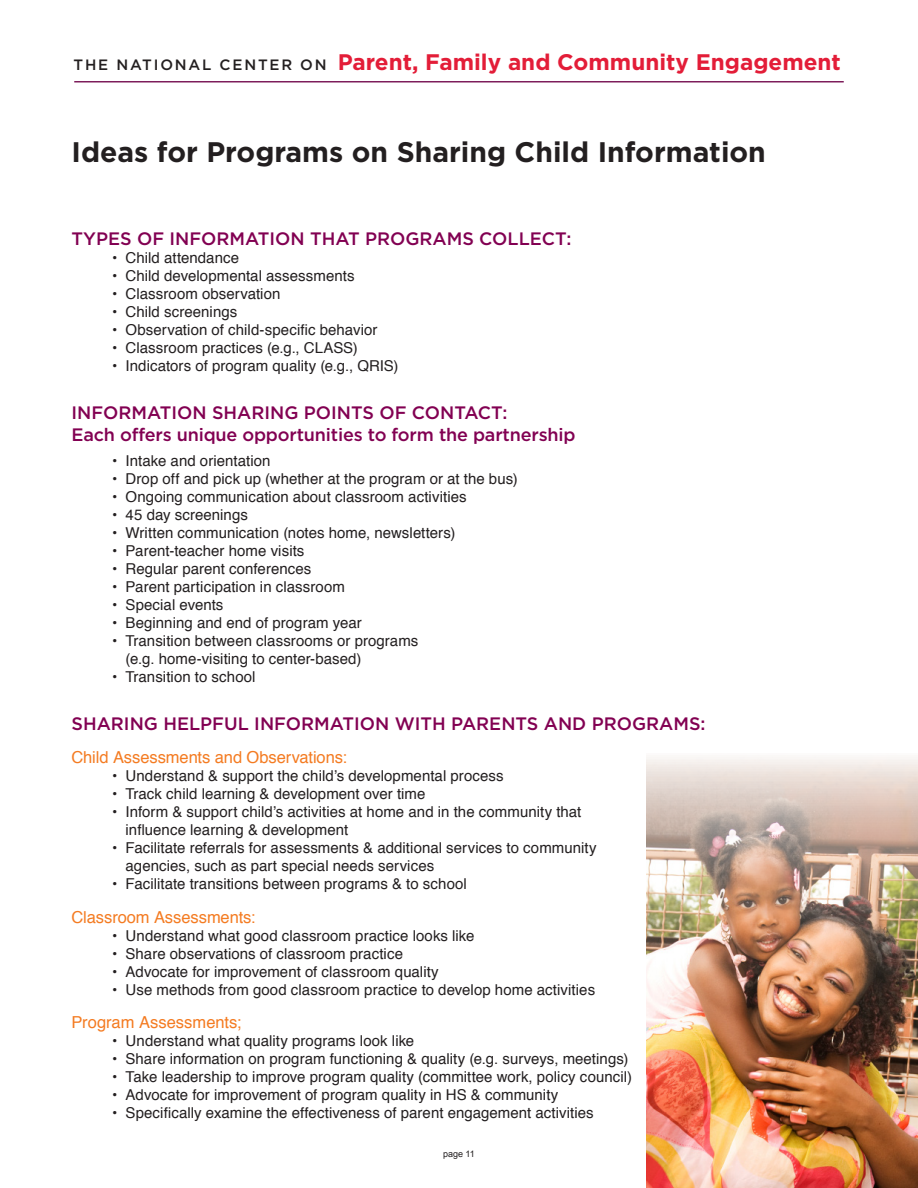
<style>
.page{position:relative;width:918px;height:1188px;background:#fff}
.page>*{position:absolute;margin:0;border:0;box-sizing:border-box;transform-origin:0 0}
.t1{font:700 28.2px "Gotham";color:#231f20}
.t2{font:700 22.5px "Gotham";color:#e31d38}
.t3{font:500 18px/21.6px "Gotham";color:#820052}
.t4{font:16.5px "Helvetica";letter-spacing:-.005em;color:#f47b21}
.t5{font:15px/18px "Helvetica";letter-spacing:.005em;color:#231f20}
.t6{font:9px "Arial";color:#231f20}
.s1{font-weight:500;font-size:15px;color:#231f20}
</style>
<div class="page">
<hr style="left:74px;top:81px;width:770px;height:1px;background:#7d1d5b">
<img style="left:646px;top:757px;width:272px;height:431px">
<p class="t2" style="left:74px;top:49px;width:769px"><span class="s1">THE NATIONAL CENTER ON</span> Parent, Family and Community Engagement</p>
<h1 class="t1" style="left:72px;top:135px;width:696px">Ideas for Programs on Sharing Child Information</h1>
<h2 class="t3" style="left:72px;top:227px;width:501px">TYPES OF INFORMATION THAT PROGRAMS COLLECT:</h2>
<p class="t5" style="left:112px;top:249px;width:129px">• Child attendance</p>
<p class="t5" style="left:112px;top:267px;width:244px">• Child developmental assessments</p>
<p class="t5" style="left:112px;top:285px;width:170px">• Classroom observation</p>
<p class="t5" style="left:112px;top:303px;width:127px">• Child screenings</p>
<p class="t5" style="left:112px;top:321px;width:267px">• Observation of child-specific behavior</p>
<p class="t5" style="left:112px;top:339px;width:247px">• Classroom practices (e.g., CLASS)</p>
<p class="t5" style="left:112px;top:357px;width:288px">• Indicators of program quality (e.g., QRIS)</p>
<h2 class="t3" style="left:72px;top:402px;width:506px">INFORMATION SHARING POINTS OF CONTACT:<br>Each offers unique opportunities to form the partnership</h2>
<p class="t5" style="left:112px;top:452px;width:160px">• Intake and orientation</p>
<p class="t5" style="left:112px;top:470px;width:407px">• Drop off and pick up (whether at the program or at the bus)</p>
<p class="t5" style="left:112px;top:488px;width:356px">• Ongoing communication about classroom activities</p>
<p class="t5" style="left:112px;top:506px;width:137px">• 45 day screenings</p>
<p class="t5" style="left:112px;top:524px;width:345px">• Written communication (notes home, newsletters)</p>
<p class="t5" style="left:112px;top:542px;width:194px">• Parent-teacher home visits</p>
<p class="t5" style="left:112px;top:560px;width:201px">• Regular parent conferences</p>
<p class="t5" style="left:112px;top:578px;width:234px">• Parent participation in classroom</p>
<p class="t5" style="left:112px;top:596px;width:113px">• Special events</p>
<p class="t5" style="left:112px;top:614px;width:251px">• Beginning and end of program year</p>
<p class="t5" style="left:126px;top:632px;width:294px;text-indent:-14px">• Transition between classrooms or programs (e.g. home-visiting to center-based)</p>
<p class="t5" style="left:112px;top:668px;width:145px">• Transition to school</p>
<h2 class="t3" style="left:72px;top:713px;width:636px">SHARING HELPFUL INFORMATION WITH PARENTS AND PROGRAMS:</h2>
<p class="t4" style="left:72px;top:745px;width:277px">Child Assessments and Observations:</p>
<p class="t5" style="left:112px;top:768px;width:393px">• Understand &amp; support the child’s developmental process</p>
<p class="t5" style="left:112px;top:786px;width:315px">• Track child learning &amp; development over time</p>
<p class="t5" style="left:126px;top:804px;width:457px;text-indent:-14px">• Inform &amp; support child’s activities at home and in the community that influence learning &amp; development</p>
<p class="t5" style="left:126px;top:840px;width:472px;text-indent:-14px">• Facilitate referrals for assessments &amp; additional services to community agencies, such as part special needs services</p>
<p class="t5" style="left:112px;top:876px;width:356px">• Facilitate transitions between programs &amp; to school</p>
<p class="t4" style="left:72px;top:904px;width:185px">Classroom Assessments:</p>
<p class="t5" style="left:112px;top:927px;width:364px">• Understand what good classroom practice looks like</p>
<p class="t5" style="left:112px;top:945px;width:293px">• Share observations of classroom practice</p>
<p class="t5" style="left:112px;top:963px;width:328px">• Advocate for improvement of classroom quality</p>
<p class="t5" style="left:112px;top:981px;width:485px">• Use methods from good classroom practice to develop home activities</p>
<p class="t4" style="left:72px;top:1010px;width:171px">Program Assessments;</p>
<p class="t5" style="left:112px;top:1032px;width:304px">• Understand what quality programs look like</p>
<p class="t5" style="left:112px;top:1050px;width:518px">• Share information on program functioning &amp; quality (e.g. surveys, meetings)</p>
<p class="t5" style="left:112px;top:1068px;width:522px">• Take leadership to improve program quality (committee work, policy council)</p>
<p class="t5" style="left:112px;top:1086px;width:448px">• Advocate for improvement of program quality in HS &amp; community</p>
<p class="t5" style="left:112px;top:1104px;width:483px">• Specifically examine the effectiveness of parent engagement activities</p>
<p class="t6" style="left:443px;top:1148px;width:33px">page 11</p>
</div>
